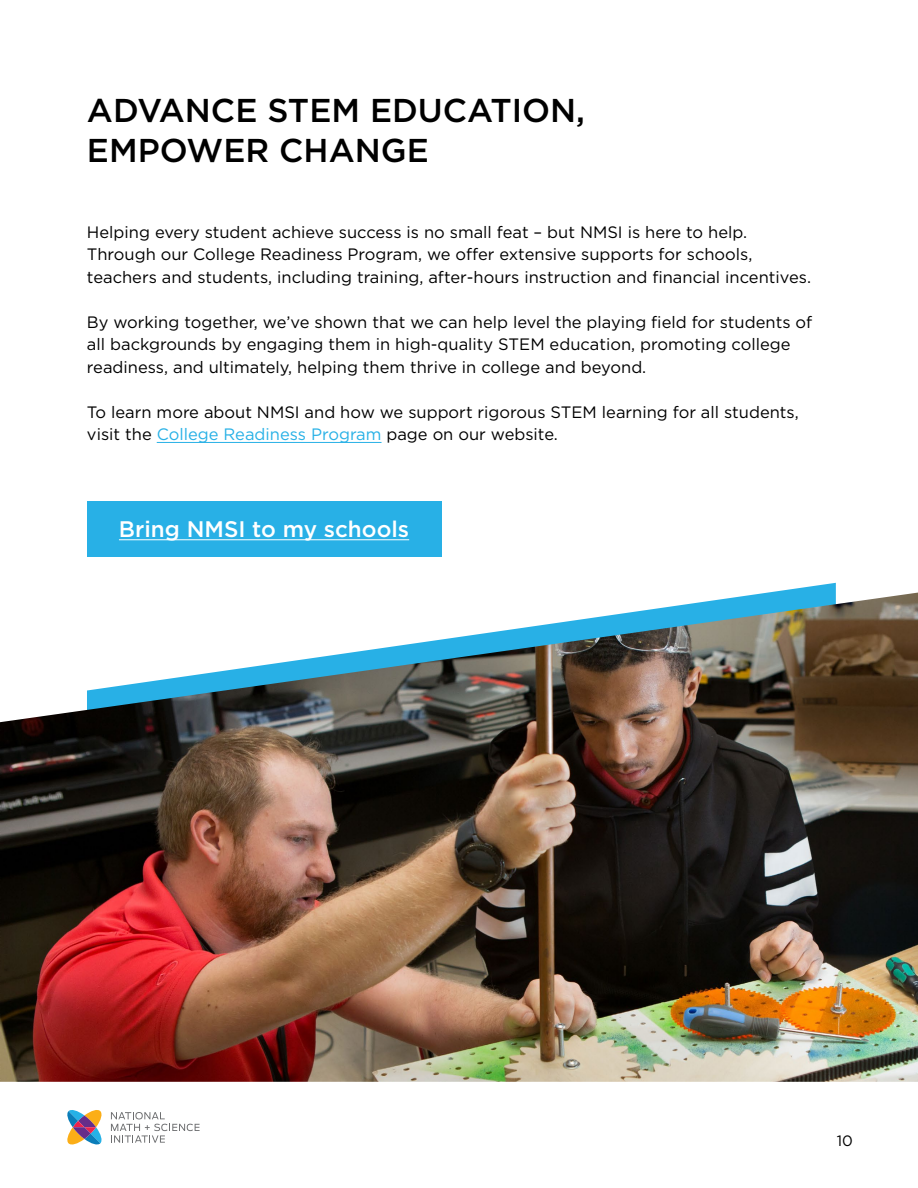
<style>
.page{position:relative;width:918px;height:1188px;background:#fff}
.page>*{position:absolute;margin:0;border:0;box-sizing:border-box;transform-origin:0 0}
.t1{font:500 33px/39.6px "Gotham";color:#000}
.t2{font:500 22.5px "Gotham";color:#fff}
.t3{font:16.5px/22.5px "Gotham";color:#000}
.t4{font:15px "Gotham";color:#000}
.s1{color:#28b1e6}
</style>
<div class="page">
<svg style="left:111px;top:1112px;width:89px;height:31px"></svg>
<svg style="left:67px;top:1110px;width:35px;height:35px"></svg>
<div style="left:87px;top:502px;width:354px;height:55px;background:#28b0e6"></div>
<img style="left:0;top:593px;width:918px;height:489px">
<hr style="left:157px;top:442px;width:225px;height:1px;background:#28b1e6">
<hr style="left:119px;top:540px;width:290px;height:1px;background:#fff">
<h1 class="t1" style="left:87px;top:90px;width:500px">ADVANCE STEM EDUCATION,<br>EMPOWER CHANGE</h1>
<p class="t3" style="left:87px;top:220px;width:726px">Helping every student achieve success is no small feat – but NMSI is here to help.<br>Through our College Readiness Program, we offer extensive supports for schools, teachers and students, including training, after-hours instruction and financial incentives.</p>
<p class="t3" style="left:87px;top:310px;width:727px">By working together, we’ve shown that we can help level the playing field for students of all backgrounds by engaging them in high-quality STEM education, promoting college readiness, and ultimately, helping them thrive in college and beyond.</p>
<p class="t3" style="left:87px;top:400px;width:713px">To learn more about NMSI and how we support rigorous STEM learning for all students, visit the <span class="s1">College Readiness Program</span> page on our website.</p>
<h2 class="t2" style="left:119px;top:514px;width:292px">Bring NMSI to my schools</h2>
<p class="t4" style="left:837px;top:1131px;width:18px">10</p>
</div>
